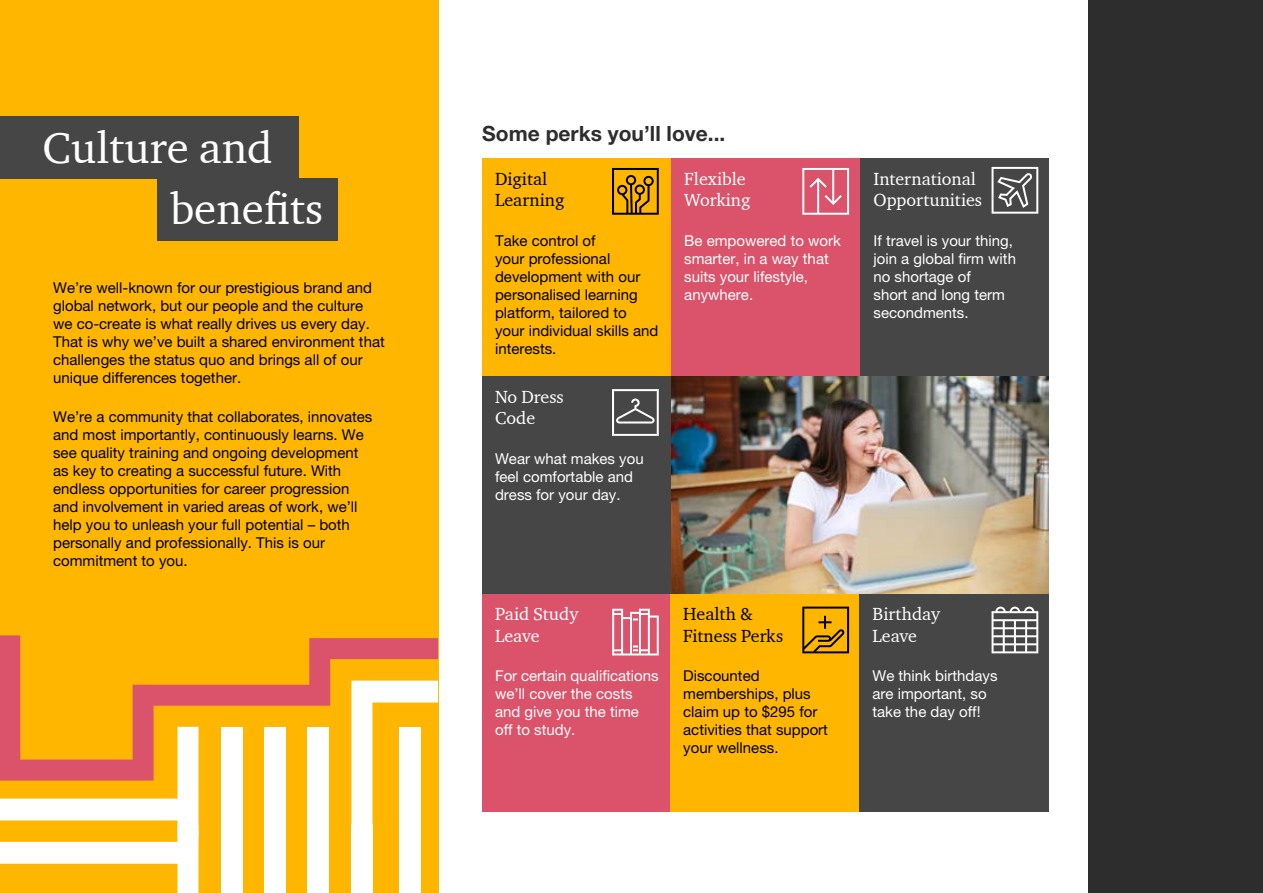
<style>
.page{position:relative;width:1263px;height:893px;background:#fff}
.page>*{position:absolute;margin:0;border:0;box-sizing:border-box;transform-origin:0 0}
.t1{font:45px/61.2px "Charter ITC";color:#fff}
.t2{font:700 21px "Helvetica Neue";color:#2d2d2d}
.t3{font:18px/21.6px "Charter ITC";color:#fff}
.t4{font:18px/21.6px "Charter ITC";color:#000}
.t5{font:15px/18px "Helvetica Neue";color:#000}
.t6{font:15px/18px "Helvetica Neue";color:#fff}
</style>
<div class="page">
<div style="left:1089px;top:0;width:174px;height:893px;background:#2d2d2d"></div>
<div style="left:482px;top:159px;width:189px;height:218px;background:#ffb600"></div>
<div style="left:671px;top:159px;width:190px;height:218px;background:#db536a"></div>
<div style="left:861px;top:159px;width:188px;height:218px;background:#464646"></div>
<div style="left:482px;top:377px;width:189px;height:217px;background:#464646"></div>
<div style="left:482px;top:594px;width:189px;height:217px;background:#db536a"></div>
<div style="left:670px;top:594px;width:190px;height:217px;background:#ffb600"></div>
<div style="left:860px;top:594px;width:189px;height:217px;background:#464646"></div>
<img style="left:671px;top:377px;width:378px;height:217px">
<div style="left:0;top:0;width:438px;height:893px;background:#ffb600"></div>
<div style="left:221px;top:727px;width:21px;height:111px;background:#fff"></div>
<div style="left:264px;top:727px;width:21px;height:111px;background:#fff"></div>
<div style="left:308px;top:727px;width:21px;height:111px;background:#fff"></div>
<svg style="left:351px;top:781px;width:70px;height:57px"></svg>
<div style="left:221px;top:825px;width:21px;height:68px;background:#fff"></div>
<div style="left:264px;top:825px;width:21px;height:68px;background:#fff"></div>
<div style="left:308px;top:825px;width:21px;height:68px;background:#fff"></div>
<div style="left:400px;top:825px;width:21px;height:68px;background:#fff"></div>
<svg style="left:0;top:781px;width:198px;height:112px"></svg>
<div style="left:351px;top:825px;width:21px;height:68px;background:#fff"></div>
<svg style="left:0;top:635px;width:438px;height:146px"></svg>
<div style="left:0;top:117px;width:298px;height:62px;background:#464646"></div>
<div style="left:157px;top:178px;width:181px;height:62px;background:#464646"></div>
<svg style="left:612px;top:609px;width:47px;height:46px"></svg>
<svg style="left:802px;top:168px;width:47px;height:47px"></svg>
<svg style="left:991px;top:167px;width:47px;height:47px"></svg>
<svg style="left:612px;top:389px;width:47px;height:47px"></svg>
<svg style="left:991px;top:607px;width:47px;height:46px"></svg>
<svg style="left:612px;top:168px;width:47px;height:47px"></svg>
<svg style="left:802px;top:607px;width:47px;height:46px"></svg>
<h1 class="t1" style="left:170px;top:116px;width:154px;text-indent:-128px">Culture and benefits</h1>
<p class="t5" style="left:53px;top:279px;width:333px">We’re well-known for our prestigious brand and global network, but our people and the culture we co-create is what really drives us every day.<br>That is why we’ve built a shared environment that challenges the status quo and brings all of our unique differences together.</p>
<p class="t5" style="left:53px;top:408px;width:321px">We’re a community that collaborates, innovates and most importantly, continuously learns. We see quality training and ongoing development as key to creating a successful future. With endless opportunities for career progression and involvement in varied areas of work, we’ll help you to unleash your full potential – both personally and professionally. This is our commitment to you.</p>
<h2 class="t2" style="left:482px;top:121px;width:245px">Some perks you’ll love...</h2>
<p class="t4" style="left:495px;top:168px;width:71px">Digital<br>Learning</p>
<p class="t5" style="left:495px;top:231px;width:165px">Take control of<br>your professional development with our personalised learning platform, tailored to your individual skills and interests.</p>
<p class="t3" style="left:495px;top:386px;width:70px">No Dress<br>Code</p>
<p class="t6" style="left:495px;top:449px;width:150px">Wear what makes you feel comfortable and dress for your day.</p>
<p class="t3" style="left:684px;top:168px;width:68px">Flexible<br>Working</p>
<p class="t6" style="left:684px;top:231px;width:158px">Be empowered to work smarter, in a way that suits your lifestyle, anywhere.</p>
<p class="t3" style="left:873px;top:168px;width:110px">International<br>Opportunities</p>
<p class="t6" style="left:873px;top:231px;width:144px">If travel is your thing, join a global firm with no shortage of<br>short and long term secondments.</p>
<p class="t3" style="left:495px;top:603px;width:85px">Paid Study<br>Leave</p>
<p class="t6" style="left:495px;top:666px;width:165px">For certain qualifications we’ll cover the costs and give you the time off to study.</p>
<p class="t4" style="left:683px;top:603px;width:101px">Health &amp;<br>Fitness Perks</p>
<p class="t5" style="left:683px;top:666px;width:146px">Discounted memberships, plus claim up to $295 for activities that support your wellness.</p>
<p class="t3" style="left:872px;top:603px;width:69px">Birthday<br>Leave</p>
<p class="t6" style="left:872px;top:666px;width:127px">We think birthdays are important, so take the day off!</p>
</div>
